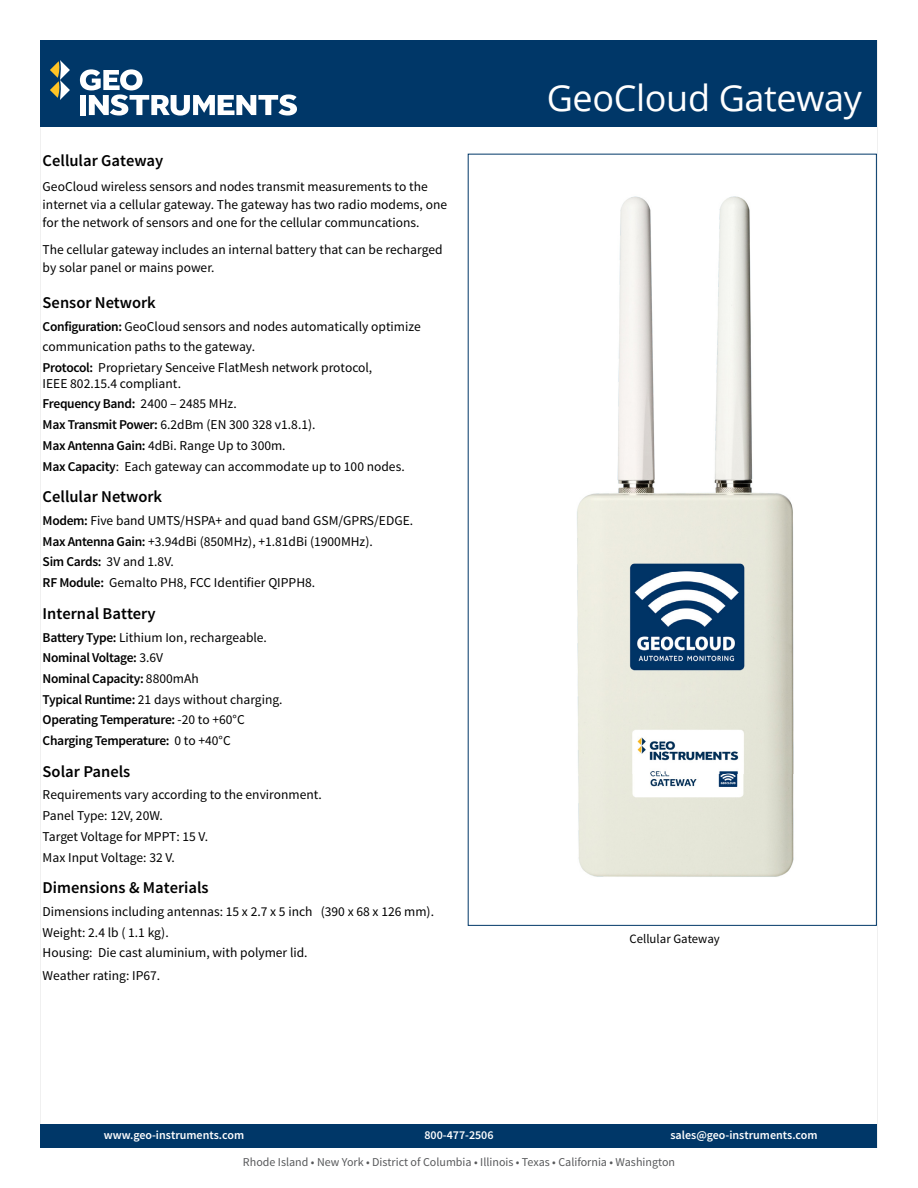
<style>
.page{position:relative;width:918px;height:1188px;background:#fff}
.page>*{position:absolute;margin:0;border:0;box-sizing:border-box;transform-origin:0 0}
.t1{font:36px "Open Sans";letter-spacing:-.01em;color:#fff}
.t2{font:600 16.5px "Source Sans Pro";color:#000}
.t3{font:13.5px/20.7px "Source Sans Pro";color:#000}
.t4{font:600 13.5px/20.7px "Source Sans Pro";letter-spacing:-.025em;color:#000}
.t5{font:12.75px "Source Sans Pro";color:#000}
.t6{font:12px "Source Sans Pro";color:#58595b}
.t7{font:600 12px "Source Sans Pro";color:#fff}
.s1{font-weight:600}
.s2{font-weight:400}
</style>
<div class="page">
<div style="left:40px;top:40px;width:838px;height:87px;background:#003768"></div>
<div style="left:40px;top:1124px;width:838px;height:24px;background:#003768"></div>
<svg style="left:50px;top:60px;width:20px;height:40px"></svg>
<svg style="left:80px;top:69px;width:217px;height:47px"></svg>
<img style="left:577px;top:196px;width:217px;height:681px">
<p class="t2" style="left:43px;top:150px;width:122px">Cellular Gateway</p>
<p class="t3" style="left:43px;top:178px;width:406px;line-height:18px">GeoCloud wireless sensors and nodes transmit measurements to the internet via a cellular gateway. The gateway has two radio modems, one for the network of sensors and one for the cellular communcations.</p>
<p class="t3" style="left:43px;top:241px;width:401px;line-height:18px">The cellular gateway includes an internal battery that can be recharged by solar panel or mains power.</p>
<p class="t2" style="left:43px;top:292px;width:115px">Sensor Network</p>
<p class="t3" style="left:43px;top:317px;width:380px;line-height:20.2px"><span class="s1">Configuration:</span> GeoCloud sensors and nodes automatically optimize communication paths to the gateway.<br><span class="s1">Protocol:</span> Proprietary Senceive FlatMesh network protocol,</p>
<p class="t3" style="left:43px;top:373px;width:364px">IEEE 802.15.4 compliant.<br><span class="s1">Frequency Band:</span> 2400 – 2485 MHz.<br><span class="s1">Max Transmit Power:</span> 6.2dBm (EN 300 328 v1.8.1).<br><span class="s1">Max Antenna Gain:</span> 4dBi. Range Up to 300m.<br><span class="s1">Max Capacity</span>: Each gateway can accommodate up to 100 nodes.</p>
<p class="t2" style="left:43px;top:486px;width:121px">Cellular Network</p>
<p class="t3" style="left:43px;top:510px;width:372px"><span class="s1">Modem:</span> Five band UMTS/HSPA+ and quad band GSM/GPRS/EDGE.<br><span class="s1">Max Antenna Gain:</span> +3.94dBi (850MHz), +1.81dBi (1900MHz).<br><span class="s1">Sim Cards:</span> 3V and 1.8V.<br><span class="s1">RF Module:</span> Gemalto PH8, FCC Identifier QIPPH8.</p>
<p class="t2" style="left:43px;top:603px;width:115px">Internal Battery</p>
<p class="t4" style="left:43px;top:627px;width:241px">Battery Type: <span class="s2">Lithium Ion, rechargeable.<br></span>Nominal Voltage: <span class="s2">3.6V<br></span>Nominal Capacity: <span class="s2">8800mAh<br></span>Typical Runtime: <span class="s2">21 days without charging.<br></span>Operating Temperature: <span class="s2">-20 to +60°C </span>Charging Temperature: <span class="s2">0 to +40°C</span></p>
<p class="t2" style="left:43px;top:761px;width:89px">Solar Panels</p>
<p class="t3" style="left:43px;top:785px;width:281px">Requirements vary according to the environment.<br>Panel Type: 12V, 20W.<br>Target Voltage for MPPT: 15 V.<br>Max Input Voltage: 32 V.</p>
<p class="t2" style="left:43px;top:877px;width:168px">Dimensions &amp; Materials</p>
<p class="t3" style="left:43px;top:901px;width:393px">Dimensions including antennas: 15 x 2.7 x 5 inch (390 x 68 x 126 mm).<br>Weight: 2.4 lb ( 1.1 kg).<br>Housing: Die cast aluminium, with polymer lid.</p>
<p class="t3" style="left:43px;top:965px;width:119px">Weather rating: IP67.</p>
<h1 class="t1" style="left:547px;top:74px;width:317px">GeoCloud Gateway</h1>
<p class="t5" style="left:630px;top:931px;width:92px">Cellular Gateway</p>
<p class="t7" style="left:104px;top:1127px;width:142px">www.geo-instruments.com</p>
<p class="t7" style="left:424px;top:1127px;width:71px">800-477-2506</p>
<p class="t7" style="left:670px;top:1127px;width:149px">sales@geo-instruments.com</p>
<p class="t6" style="left:243px;top:1155px;width:434px">Rhode Island • New York • District of Columbia • Illinois • Texas • California • Washington</p>
</div>
